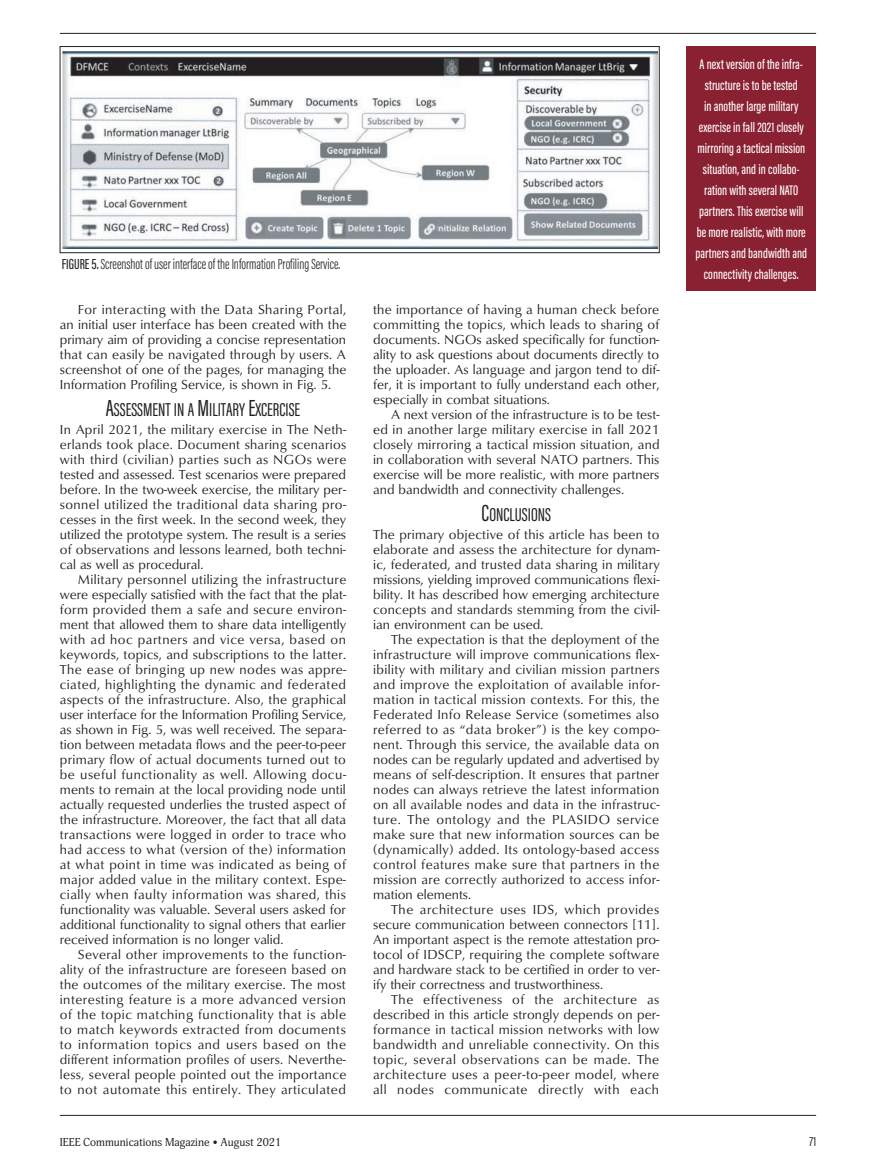
<style>
.page{position:relative;width:876px;height:1173px;background:#fff}
.page>*{position:absolute;margin:0;border:0;box-sizing:border-box;transform-origin:0 0}
.t1{font:19.2px "Acumin Pro Extra Cond Regular SC800";color:#231f20}
.t2{font:300 15px "Acumin Pro Extra Cond";color:#231f20}
.t3{font:500 14.25px/21px "Acumin Pro Extra Cond";color:#fff;text-align:center}
.t4{font:13.5px/15px "Classico URW";color:#231f20;text-align:justify}
.t5{font:13.5px "Acumin Pro Extra Cond Regular SC800";color:#231f20}
.t6{font:11.25px "Adonis";color:#231f20}
.s1{font-weight:500}
.s2{font-size:24px}
</style>
<div class="page">
<hr style="left:60px;top:33px;width:756px;height:1px;background:#231f20">
<hr style="left:60px;top:1115px;width:756px;height:1px;background:#231f20">
<img style="left:62px;top:52px;width:595px;height:196px">
<div style="left:60px;top:46px;width:599px;height:207px;border:1px solid #231f20"></div>
<div style="left:686px;top:46px;width:130px;height:244px;background:#8a2132"></div>
<p class="t2" style="left:62px;top:255px;width:280px"><span class="s1">FIGURE 5.</span> Screenshot of user interface of the Information Profiling Service.</p>
<p class="t4" style="left:60px;top:301px;width:288px;text-indent:18px">For interacting with the Data Sharing Portal, an initial user interface has been created with the primary aim of providing a concise representation that can easily be navigated through by users. A screenshot of one of the pages, for managing the Information Profiling Service, is shown in Fig. 5.</p>
<h1 class="t1" style="left:106px;top:398px;width:196px"><span class="s2">A</span>SSESSMENT IN A <span class="s2">M</span>ILITARY <span class="s2">E</span>XCERCISE</h1>
<p class="t4" style="left:60px;top:421px;width:288px">In April 2021, the military exercise in The Neth&shy;erlands took place. Document sharing scenarios with third (civilian) parties such as NGOs were tested and assessed. Test scenarios were prepared before. In the two-week exercise, the military per&shy;sonnel utilized the traditional data sharing pro&shy;cesses in the first week. In the second week, they utilized the prototype system. The result is a series of observations and lessons learned, both techni&shy;cal as well as procedural.</p>
<p class="t4" style="left:60px;top:571px;width:288px;text-indent:18px">Military personnel utilizing the infrastructure were especially satisfied with the fact that the plat&shy;form provided them a safe and secure environ&shy;ment that allowed them to share data intelligently with ad hoc partners and vice versa, based on keywords, topics, and subscriptions to the latter.<br>The ease of bringing up new nodes was appre&shy;ciated, highlighting the dynamic and federated aspects of the infrastructure. Also, the graphical user interface for the Information Profiling Service, as shown in Fig. 5, was well received. The separa&shy;tion between metadata flows and the peer-to-peer primary flow of actual documents turned out to be useful functionality as well. Allowing docu&shy;ments to remain at the local providing node until actually requested underlies the trusted aspect of the infrastructure. Moreover, the fact that all data transactions were logged in order to trace who had access to what (version of the) information at what point in time was indicated as being of major added value in the military context. Espe&shy;cially when faulty information was shared, this functionality was valuable. Several users asked for additional functionality to signal others that earlier received information is no longer valid.</p>
<p class="t4" style="left:60px;top:946px;width:288px;text-indent:18px">Several other improvements to the function&shy;ality of the infrastructure are foreseen based on the outcomes of the military exercise. The most interesting feature is a more advanced version of the topic matching functionality that is able to match keywords extracted from documents to information topics and users based on the different information profiles of users. Neverthe&shy;less, several people pointed out the importance to not automate this entirely. They articulated</p>
<p class="t4" style="left:373px;top:301px;width:288px">the importance of having a human check before committing the topics, which leads to sharing of documents. NGOs asked specifically for function&shy;ality to ask questions about documents directly to the uploader. As language and jargon tend to dif&shy;fer, it is important to fully understand each other, especially in combat situations.</p>
<p class="t4" style="left:373px;top:406px;width:288px;text-indent:18px">A next version of the infrastructure is to be test&shy;ed in another large military exercise in fall 2021 closely mirroring a tactical mission situation, and in collaboration with several NATO partners. This exercise will be more realistic, with more partners and bandwidth and connectivity challenges.</p>
<h1 class="t1" style="left:481px;top:503px;width:71px"><span class="s2">C</span>ONCLUSIONS</h1>
<p class="t4" style="left:373px;top:526px;width:288px">The primary objective of this article has been to elaborate and assess the architecture for dynam&shy;ic, federated, and trusted data sharing in military missions, yielding improved communications flexi&shy;bility. It has described how emerging architecture concepts and standards stemming from the civil&shy;ian environment can be used.</p>
<p class="t4" style="left:373px;top:631px;width:288px;text-indent:18px">The expectation is that the deployment of the infrastructure will improve communications flex&shy;ibility with military and civilian mission partners and improve the exploitation of available infor&shy;mation in tactical mission contexts. For this, the Federated Info Release Service (sometimes also referred to as “data broker”) is the key compo&shy;nent. Through this service, the available data on nodes can be regularly updated and advertised by means of self-description. It ensures that partner nodes can always retrieve the latest information on all available nodes and data in the infrastruc&shy;ture. The ontology and the PLASIDO service make sure that new information sources can be (dynamically) added. Its ontology-based access control features make sure that partners in the mission are correctly authorized to access infor&shy;mation elements.</p>
<p class="t4" style="left:373px;top:901px;width:288px;text-indent:18px">The architecture uses IDS, which provides secure communication between connectors [11].<br>An important aspect is the remote attestation pro&shy;tocol of IDSCP, requiring the complete software and hardware stack to be certified in order to ver&shy;ify their correctness and trustworthiness.</p>
<p class="t4" style="left:373px;top:991px;width:288px;text-indent:18px">The effectiveness of the architecture as described in this article strongly depends on per&shy;formance in tactical mission networks with low bandwidth and unreliable connectivity. On this topic, several observations can be made. The architecture uses a peer-to-peer model, where all nodes communicate directly with each</p>
<p class="t3" style="left:695px;top:53px;width:113px">A next version of the infra&shy;structure is to be tested<br>in another large military exercise in fall 2021 closely mirroring a tactical mission situation, and in collabo&shy;ration with several NATO partners. This exercise will be more realistic, with more partners and bandwidth and connectivity challenges.</p>
<p class="t6" style="left:60px;top:1135px;width:223px">IEEE Communications Magazine • August 2021</p>
<p class="t5" style="left:809px;top:1133px;width:8px">71</p>
</div>
